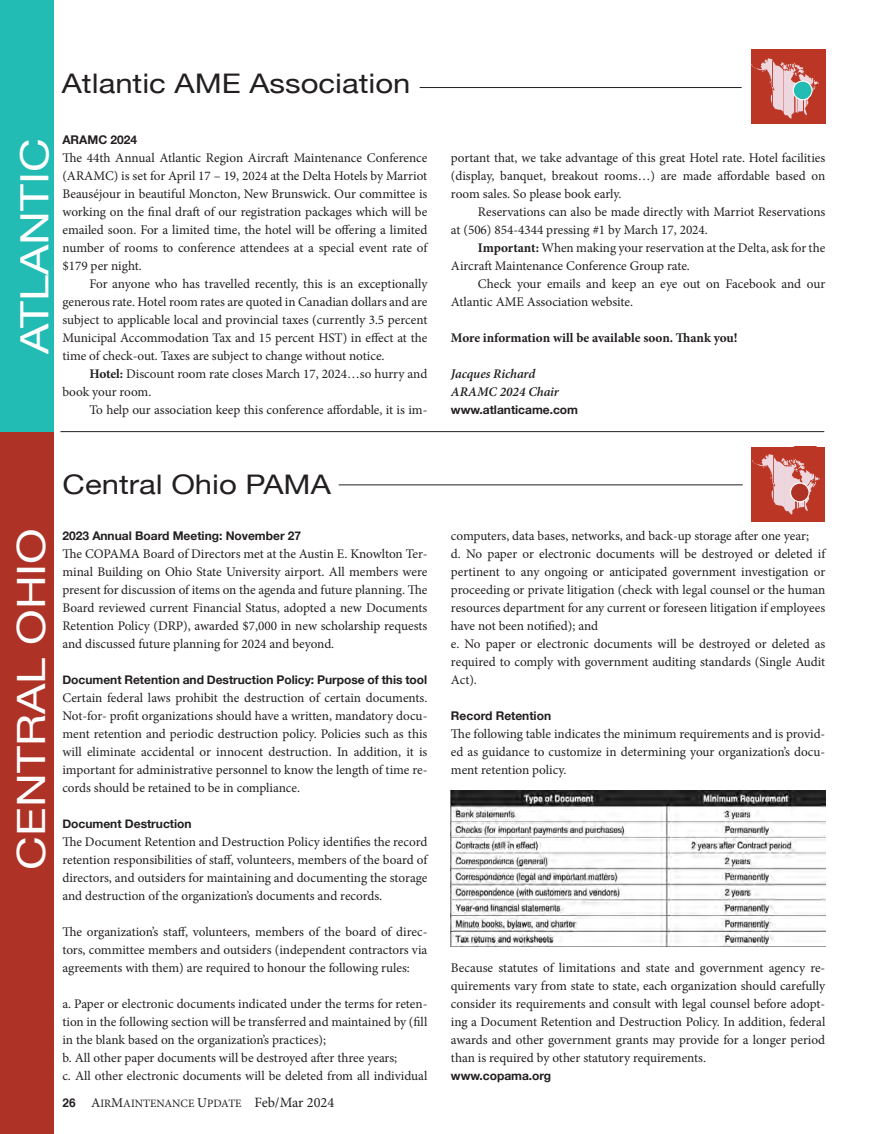
<style>
.page{position:relative;width:878px;height:1134px;background:#fff}
.page>*{position:absolute;margin:0;border:0;box-sizing:border-box;transform-origin:0 0}
.t1{font:39px "Helvetica Neue";color:#fff;scale:1.2 1}
.t2{font:27px "Helvetica Neue";color:#231f20;scale:1.15 1}
.AME_-_body_no_indent{font:13.2px/18px "Minion Pro";color:#231f20;text-align:justify}
.AME_-_body_indent{font:13.2px/18px "Minion Pro";letter-spacing:-.005em;color:#231f20}
.AME_-_body_no_indent-2{font:700 13.2px "Minion Pro";letter-spacing:-.005em;color:#231f20}
.AME_-_body_no_indent-3{font:italic 600 13.2px "Minion Pro";letter-spacing:-.005em;color:#231f20}
.AME_website{font:700 12px "Helvetica Neue";color:#231f20}
.AME_-_body_no_indent-4{font:700 12px "Helvetica Neue";color:#231f20}
.t3{font:11.25px "Minion Pro";color:#231f20}
.s1{font-weight:700}
.s2{font-family:"Helvetica";font-weight:700;font-size:12px}
.s3{font-size:13.5px}
.s4{font-size:14.25px}
</style>
<div class="page">
<div style="left:0;top:432px;width:54px;height:702px;background:#ae3326"></div>
<div style="left:0;top:0;width:54px;height:432px;background:#22bcb5"></div>
<hr style="left:338px;top:484px;width:404px;height:1px;background:#231f20">
<svg style="left:751px;top:447px;width:74px;height:74px;background:#c86055"></svg>
<div style="left:790px;top:483px;width:18px;height:19px;background:#ae3326;border-radius:50%"></div>
<div style="left:789px;top:482px;width:20px;height:20px;border:1px solid #fff;border-radius:50%"></div>
<hr style="left:60px;top:431px;width:764px;height:1px;background:#231f20">
<hr style="left:419px;top:87px;width:322px;height:1px;background:#231f20">
<svg style="left:751px;top:50px;width:73px;height:74px;background:#c96056"></svg>
<div style="left:793px;top:81px;width:18px;height:19px;background:#22bcb5;border-radius:50%"></div>
<div style="left:792px;top:80px;width:20px;height:20px;border:1px solid #fff;border-radius:50%"></div>
<img style="left:451px;top:791px;width:374px;height:155px">
<p class="t2" style="left:62px;top:64px;width:305px">Atlantic AME Association</p>
<p class="t1" style="left:6px;top:354px;width:181px;rotate:-90deg">ATLANTIC</p>
<p class="AME_website" style="left:62px;top:130px;width:76px">ARAMC 2024</p>
<p class="AME_-_body_no_indent" style="left:62px;top:149px;width:366px">The 44th Annual Atlantic Region Aircraft Maintenance Conference (ARAMC) is set for April 17 – 19, 2024 at the Delta Hotels by Marriot Beauséjour in beautiful Moncton, New Brunswick. Our committee is working on the final draft of our registration packages which will be emailed soon. For a limited time, the hotel will be offering a limited number of rooms to conference attendees at a special event rate of $179 per night.</p>
<p class="AME_-_body_indent" style="left:62px;top:275px;width:366px;text-align:justify;text-indent:27px">For anyone who has travelled recently, this is an exceptionally generous rate. Hotel room rates are quoted in Canadian dollars and are subject to applicable local and provincial taxes (currently 3.5 percent Municipal Accommodation Tax and 15 percent HST) in effect at the time of check-out. Taxes are subject to change without notice.</p>
<p class="AME_-_body_indent" style="left:62px;top:365px;width:366px;text-indent:27px"><span class="s1">Hotel:</span> Discount room rate closes March 17, 2024…so hurry and book your room.</p>
<p class="AME_-_body_indent" style="left:89px;top:401px;width:339px">To help our association keep this conference affordable, it is im-</p>
<p class="AME_-_body_indent" style="left:451px;top:149px;width:376px;text-align:justify">portant that, we take advantage of this great Hotel rate. Hotel facilities (display, banquet, breakout rooms…) are made affordable based on room sales. So please book early.</p>
<p class="AME_-_body_indent" style="left:451px;top:203px;width:376px;text-indent:27px">Reservations can also be made directly with Marriot Reservations at (506) 854-4344 pressing #1 by March 17, 2024.</p>
<p class="AME_-_body_indent" style="left:451px;top:239px;width:376px;text-indent:27px"><span class="s1">Important:</span> When making your reservation at the Delta, ask for the<br>Aircraft Maintenance Conference Group rate.</p>
<p class="AME_-_body_indent" style="left:451px;top:275px;width:376px;text-indent:27px">Check your emails and keep an eye out on Facebook and our<br>Atlantic AME Association website.</p>
<p class="AME_-_body_no_indent-2" style="left:451px;top:329px;width:288px">More information will be available soon. Thank you!</p>
<p class="AME_-_body_no_indent-3" style="left:451px;top:365px;width:86px">Jacques Richard</p>
<p class="AME_-_body_no_indent-3" style="left:451px;top:383px;width:109px">ARAMC 2024 Chair</p>
<p class="AME_-_body_no_indent-4" style="left:451px;top:400px;width:129px">www.atlanticame.com</p>
<p class="t1" style="left:3px;top:869px;width:286px;rotate:-90deg">CENTRAL OHIO</p>
<p class="t2" style="left:63px;top:464px;width:235px">Central Ohio PAMA</p>
<p class="AME_website" style="left:62px;top:526px;width:240px">2023 Annual Board Meeting: November 27</p>
<p class="AME_-_body_no_indent" style="left:62px;top:545px;width:366px">The COPAMA Board of Directors met at the Austin E. Knowlton Ter&shy;minal Building on Ohio State University airport. All members were present for discussion of items on the agenda and future planning. The Board reviewed current Financial Status, adopted a new Documents Retention Policy (DRP), awarded $7,000 in new scholarship requests and discussed future planning for 2024 and beyond.</p>
<p class="AME_website" style="left:62px;top:670px;width:366px">Document Retention and Destruction Policy: Purpose of this tool</p>
<p class="AME_-_body_no_indent" style="left:62px;top:689px;width:366px">Certain federal laws prohibit the destruction of certain documents.<br>Not-for- profit organizations should have a written, mandatory docu&shy;ment retention and periodic destruction policy. Policies such as this will eliminate accidental or innocent destruction. In addition, it is important for administrative personnel to know the length of time re&shy;cords should be retained to be in compliance.</p>
<p class="AME_website" style="left:62px;top:814px;width:131px">Document Destruction</p>
<p class="AME_-_body_no_indent" style="left:62px;top:833px;width:366px">The Document Retention and Destruction Policy identifies the record retention responsibilities of staff, volunteers, members of the board of directors, and outsiders for maintaining and documenting the storage and destruction of the organization’s documents and records.</p>
<p class="AME_-_body_no_indent" style="left:62px;top:923px;width:366px">The organization’s staff, volunteers, members of the board of direc&shy;tors, committee members and outsiders (independent contractors via agreements with them) are required to honour the following rules:</p>
<p class="AME_-_body_no_indent" style="left:62px;top:995px;width:366px">a. Paper or electronic documents indicated under the terms for reten&shy;tion in the following section will be transferred and maintained by (fill in the blank based on the organization’s practices);</p>
<p class="AME_-_body_no_indent" style="left:62px;top:1049px;width:336px">b. All other paper documents will be destroyed after three years;</p>
<p class="AME_-_body_no_indent" style="left:62px;top:1067px;width:366px">c. All other electronic documents will be deleted from all individual</p>
<p class="t3" style="left:62px;top:1096px;width:273px"><span class="s2">26</span> <span class="s3">A</span>IR<span class="s3">M</span>AINTENANCE <span class="s3">U</span>PDATE <span class="s4">Feb/Mar 2024</span></p>
<p class="AME_-_body_no_indent" style="left:451px;top:527px;width:359px">computers, data bases, networks, and back-up storage after one year;</p>
<p class="AME_-_body_no_indent" style="left:451px;top:545px;width:376px">d. No paper or electronic documents will be destroyed or deleted if pertinent to any ongoing or anticipated government investigation or proceeding or private litigation (check with legal counsel or the human resources department for any current or foreseen litigation if employees have not been notified); and</p>
<p class="AME_-_body_no_indent" style="left:451px;top:635px;width:376px">e. No paper or electronic documents will be destroyed or deleted as required to comply with government auditing standards (Single Audit Act).</p>
<p class="AME_website" style="left:451px;top:706px;width:102px">Record Retention</p>
<p class="AME_-_body_no_indent" style="left:451px;top:725px;width:376px">The following table indicates the minimum requirements and is provid&shy;ed as guidance to customize in determining your organization’s docu&shy;ment retention policy.</p>
<p class="AME_-_body_no_indent" style="left:451px;top:959px;width:376px">Because statutes of limitations and state and government agency re&shy;quirements vary from state to state, each organization should carefully consider its requirements and consult with legal counsel before adopt&shy;ing a Document Retention and Destruction Policy. In addition, federal awards and other government grants may provide for a longer period than is required by other statutory requirements.</p>
<p class="AME_website" style="left:451px;top:1066px;width:102px">www.copama.org</p>
</div>
